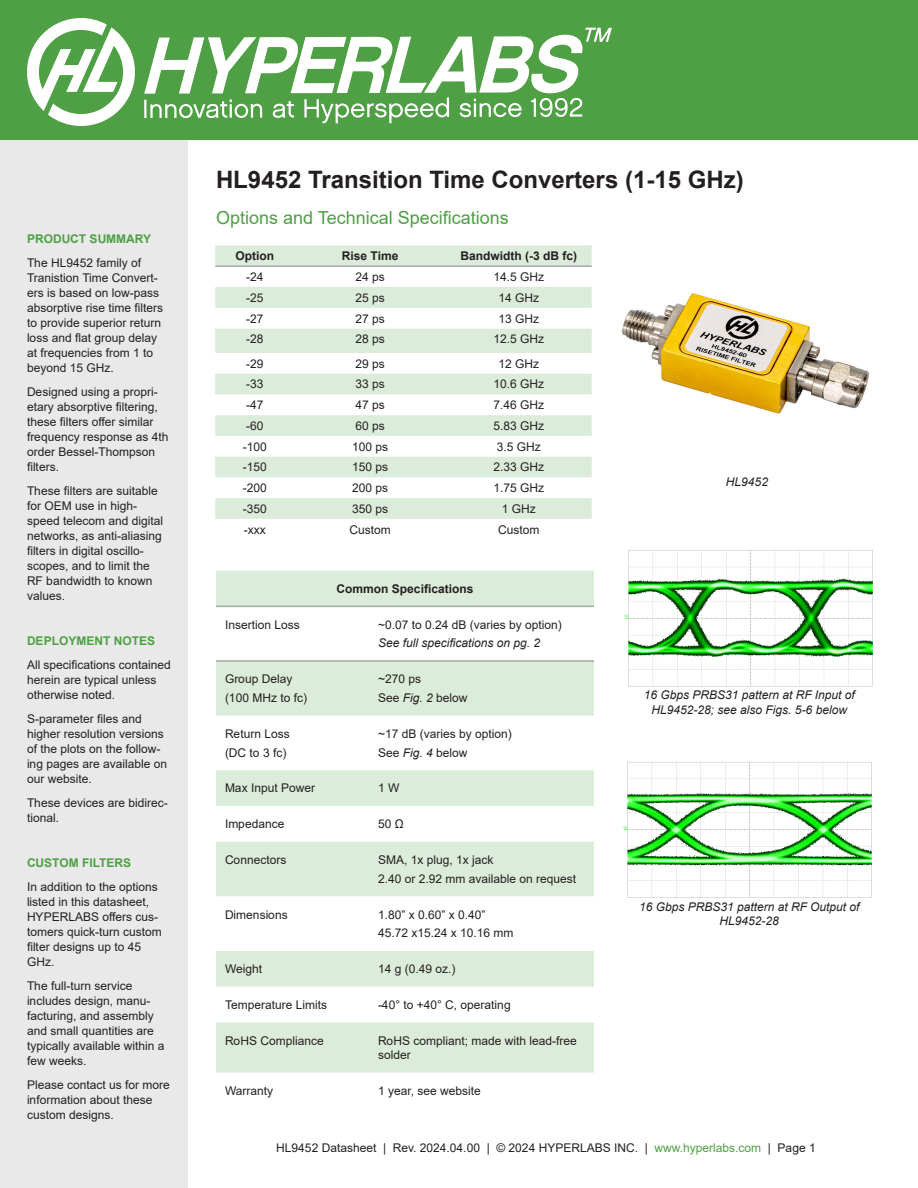
<style>
.page{position:relative;width:918px;height:1188px;background:#fff}
.page>*{position:absolute;margin:0;border:0;box-sizing:border-box;transform-origin:0 0}
.DS_Par_Header{font:700 24px "Arial";color:#231f20}
.DS_Par_Header-2{font:18px "Arial";color:#4f9e45}
.DS_Par_Inset{font:12px/15px "Arial";color:#231f20}
.DS_Par_Specs{font:12px/14.4px "Arial";color:#231f20}
.DS_Par_Specs_Center{font:12px "Arial";color:#231f20}
.DS_Par_Caption{font:italic 12px/14.4px "Arial";color:#231f20;text-align:center}
.DS_Par_Specs_Center-2{font:700 12px "Arial";color:#231f20}
.DS_Par_Inset-2{font:700 12px "Arial";color:#4f9f45}
.DS_Par_Specs-2{font:italic 12px "Arial";color:#231f20}
.s1{font-style:italic}
.s2{color:#4f9e45}
</style>
<div class="page">
<div style="left:0;top:1px;width:188px;height:1187px;background:#e9e9e9"></div>
<div style="left:0;top:0;width:918px;height:140px;background:#4f9f45"></div>
<svg style="left:27px;top:18px;width:108px;height:108px"></svg>
<svg style="left:144px;top:28px;width:468px;height:96px"></svg>
<svg style="left:216px;top:571px;width:378px;height:502px;fill:#dcecda"></svg>
<hr style="left:216px;top:606px;width:153px;height:1px;background:#a8a9ad">
<hr style="left:369px;top:606px;width:225px;height:1px;background:#a8a9ad">
<hr style="left:216px;top:660px;width:153px;height:2px;background:#a8a9ad">
<hr style="left:369px;top:660px;width:225px;height:2px;background:#a8a9ad">
<svg style="left:215px;top:245px;width:377px;height:274px;fill:#dcecda"></svg>
<hr style="left:215px;top:265px;width:80px;height:2px;background:#a8a9ad">
<hr style="left:295px;top:265px;width:151px;height:2px;background:#a8a9ad">
<hr style="left:446px;top:265px;width:146px;height:2px;background:#a8a9ad">
<img style="left:621px;top:293px;width:249px;height:121px">
<img style="left:624px;top:550px;width:249px;height:136px">
<img style="left:623px;top:762px;width:249px;height:136px">
<p class="DS_Par_Inset-2" style="left:27px;top:230px;width:126px">PRODUCT SUMMARY</p>
<p class="DS_Par_Inset" style="left:27px;top:255px;width:138px">The HL9452 family of<br>Tranistion Time Convert&shy;ers is based on low-pass absorptive rise time filters to provide superior return loss and flat group delay at frequencies from 1 to beyond 15 GHz.</p>
<p class="DS_Par_Inset" style="left:27px;top:384px;width:143px">Designed using a propri&shy;etary absorptive filtering, these filters offer similar frequency response as 4th order Bessel-Thompson filters.</p>
<p class="DS_Par_Inset" style="left:27px;top:483px;width:138px">These filters are suitable for OEM use in high&shy;speed telecom and digital networks, as anti-aliasing filters in digital oscillo&shy;scopes, and to limit the<br>RF bandwidth to known values.</p>
<p class="DS_Par_Inset-2" style="left:27px;top:632px;width:130px">DEPLOYMENT NOTES</p>
<p class="DS_Par_Inset" style="left:27px;top:657px;width:145px">All specifications contained herein are typical unless otherwise noted.</p>
<p class="DS_Par_Inset" style="left:27px;top:711px;width:142px">S-parameter files and higher resolution versions of the plots on the follow&shy;ing pages are available on our website.</p>
<p class="DS_Par_Inset" style="left:27px;top:795px;width:142px">These devices are bidirec&shy;tional.</p>
<p class="DS_Par_Inset-2" style="left:27px;top:854px;width:106px">CUSTOM FILTERS</p>
<p class="DS_Par_Inset" style="left:27px;top:879px;width:136px">In addition to the options listed in this datasheet,<br>HYPERLABS offers cus&shy;tomers quick-turn custom filter designs up to 45<br>GHz.</p>
<p class="DS_Par_Inset" style="left:27px;top:978px;width:139px">The full-turn service includes design, manu&shy;facturing, and assembly and small quantities are typically available within a few weeks.</p>
<p class="DS_Par_Inset" style="left:27px;top:1077px;width:144px">Please contact us for more information about these custom designs.</p>
<p class="DS_Par_Header" style="left:216px;top:163px;width:529px">HL9452 Transition Time Converters (1-15 GHz)</p>
<p class="DS_Par_Header-2" style="left:216px;top:206px;width:294px">Options and Technical Specifications</p>
<p class="DS_Par_Specs_Center-2" style="left:236px;top:247px;width:40px">Option</p>
<p class="DS_Par_Specs_Center-2" style="left:342px;top:247px;width:58px">Rise Time</p>
<p class="DS_Par_Specs_Center-2" style="left:460px;top:247px;width:118px">Bandwidth (-3 dB fc)</p>
<p class="DS_Par_Specs_Center" style="left:246px;top:268px;width:19px">-24</p>
<p class="DS_Par_Specs_Center" style="left:356px;top:268px;width:31px">24 ps</p>
<p class="DS_Par_Specs_Center" style="left:493px;top:268px;width:52px">14.5 GHz</p>
<p class="DS_Par_Specs_Center" style="left:246px;top:289px;width:19px">-25</p>
<p class="DS_Par_Specs_Center" style="left:356px;top:289px;width:31px">25 ps</p>
<p class="DS_Par_Specs_Center" style="left:498px;top:289px;width:42px">14 GHz</p>
<p class="DS_Par_Specs_Center" style="left:246px;top:310px;width:19px">-27</p>
<p class="DS_Par_Specs_Center" style="left:356px;top:310px;width:31px">27 ps</p>
<p class="DS_Par_Specs_Center" style="left:498px;top:310px;width:42px">13 GHz</p>
<p class="DS_Par_Specs_Center" style="left:246px;top:331px;width:19px">-28</p>
<p class="DS_Par_Specs_Center" style="left:356px;top:331px;width:31px">28 ps</p>
<p class="DS_Par_Specs_Center" style="left:493px;top:331px;width:52px">12.5 GHz</p>
<p class="DS_Par_Specs_Center" style="left:246px;top:355px;width:19px">-29</p>
<p class="DS_Par_Specs_Center" style="left:356px;top:355px;width:31px">29 ps</p>
<p class="DS_Par_Specs_Center" style="left:498px;top:355px;width:42px">12 GHz</p>
<p class="DS_Par_Specs_Center" style="left:246px;top:376px;width:19px">-33</p>
<p class="DS_Par_Specs_Center" style="left:356px;top:376px;width:31px">33 ps</p>
<p class="DS_Par_Specs_Center" style="left:493px;top:376px;width:52px">10.6 GHz</p>
<p class="DS_Par_Specs_Center" style="left:246px;top:397px;width:19px">-47</p>
<p class="DS_Par_Specs_Center" style="left:356px;top:397px;width:31px">47 ps</p>
<p class="DS_Par_Specs_Center" style="left:493px;top:397px;width:52px">7.46 GHz</p>
<p class="DS_Par_Specs_Center" style="left:246px;top:417px;width:19px">-60</p>
<p class="DS_Par_Specs_Center" style="left:356px;top:417px;width:31px">60 ps</p>
<p class="DS_Par_Specs_Center" style="left:493px;top:417px;width:52px">5.83 GHz</p>
<p class="DS_Par_Specs_Center" style="left:243px;top:438px;width:26px">-100</p>
<p class="DS_Par_Specs_Center" style="left:352px;top:438px;width:38px">100 ps</p>
<p class="DS_Par_Specs_Center" style="left:497px;top:438px;width:46px">3.5 GHz</p>
<p class="DS_Par_Specs_Center" style="left:243px;top:459px;width:26px">-150</p>
<p class="DS_Par_Specs_Center" style="left:352px;top:459px;width:38px">150 ps</p>
<p class="DS_Par_Specs_Center" style="left:493px;top:459px;width:52px">2.33 GHz</p>
<p class="DS_Par_Specs_Center" style="left:243px;top:480px;width:26px">-200</p>
<p class="DS_Par_Specs_Center" style="left:352px;top:480px;width:38px">200 ps</p>
<p class="DS_Par_Specs_Center" style="left:493px;top:480px;width:52px">1.75 GHz</p>
<p class="DS_Par_Specs_Center" style="left:243px;top:500px;width:26px">-350</p>
<p class="DS_Par_Specs_Center" style="left:352px;top:500px;width:38px">350 ps</p>
<p class="DS_Par_Specs_Center" style="left:502px;top:500px;width:36px">1 GHz</p>
<p class="DS_Par_Specs_Center" style="left:244px;top:521px;width:23px">-xxx</p>
<p class="DS_Par_Specs_Center" style="left:350px;top:521px;width:43px">Custom</p>
<p class="DS_Par_Specs_Center" style="left:498px;top:521px;width:43px">Custom</p>
<p class="DS_Par_Specs_Center-2" style="left:337px;top:580px;width:138px">Common Specifications</p>
<p class="DS_Par_Specs" style="left:225px;top:617px;width:76px">Insertion Loss</p>
<p class="DS_Par_Specs" style="left:378px;top:617px;width:185px">~0.07 to 0.24 dB (varies by option)</p>
<p class="DS_Par_Specs-2" style="left:378px;top:635px;width:164px">See full specifications on pg. 2</p>
<p class="DS_Par_Specs" style="left:225px;top:672px;width:69px">Group Delay</p>
<p class="DS_Par_Specs" style="left:225px;top:691px;width:84px">(100 MHz to fc)</p>
<p class="DS_Par_Specs" style="left:378px;top:672px;width:45px">~270 ps</p>
<p class="DS_Par_Specs" style="left:378px;top:691px;width:91px">See <span class="s1">Fig. 2</span> below</p>
<p class="DS_Par_Specs" style="left:225px;top:726px;width:66px">Return Loss</p>
<p class="DS_Par_Specs" style="left:225px;top:745px;width:63px">(DC to 3 fc)</p>
<p class="DS_Par_Specs" style="left:378px;top:726px;width:135px">~17 dB (varies by option)</p>
<p class="DS_Par_Specs" style="left:378px;top:745px;width:91px">See <span class="s1">Fig. 4</span> below</p>
<p class="DS_Par_Specs" style="left:225px;top:781px;width:92px">Max Input Power</p>
<p class="DS_Par_Specs" style="left:378px;top:781px;width:23px">1 W</p>
<p class="DS_Par_Specs" style="left:225px;top:817px;width:61px">Impedance</p>
<p class="DS_Par_Specs" style="left:378px;top:817px;width:27px">50 Ω</p>
<p class="DS_Par_Specs" style="left:225px;top:852px;width:63px">Connectors</p>
<p class="DS_Par_Specs" style="left:378px;top:852px;width:117px">SMA, 1x plug, 1x jack</p>
<p class="DS_Par_Specs" style="left:378px;top:871px;width:200px">2.40 or 2.92 mm available on request</p>
<p class="DS_Par_Specs" style="left:225px;top:907px;width:64px">Dimensions</p>
<p class="DS_Par_Specs" style="left:378px;top:907px;width:109px">1.80” x 0.60” x 0.40”</p>
<p class="DS_Par_Specs" style="left:378px;top:926px;width:137px">45.72 x15.24 x 10.16 mm</p>
<p class="DS_Par_Specs" style="left:225px;top:962px;width:39px">Weight</p>
<p class="DS_Par_Specs" style="left:378px;top:962px;width:79px">14 g (0.49 oz.)</p>
<p class="DS_Par_Specs" style="left:225px;top:997px;width:104px">Temperature Limits</p>
<p class="DS_Par_Specs" style="left:378px;top:997px;width:134px">-40° to +40° C, operating</p>
<p class="DS_Par_Specs" style="left:225px;top:1033px;width:100px">RoHS Compliance</p>
<p class="DS_Par_Specs" style="left:378px;top:1033px;width:200px">RoHS compliant; made with lead-free solder</p>
<p class="DS_Par_Specs" style="left:225px;top:1083px;width:50px">Warranty</p>
<p class="DS_Par_Specs" style="left:378px;top:1083px;width:104px">1 year, see website</p>
<p class="DS_Par_Caption" style="left:726px;top:475px;width:44px">HL9452</p>
<p class="DS_Par_Caption" style="left:644px;top:688px;width:213px">16 Gbps PRBS31 pattern at RF Input of<br>HL9452-28; see also Figs. 5-6 below</p>
<p class="DS_Par_Caption" style="left:639px;top:900px;width:222px">16 Gbps PRBS31 pattern at RF Output of<br>HL9452-28</p>
<p class="DS_Par_Inset" style="left:276px;top:1140px;width:541px">HL9452 Datasheet | Rev. 2024.04.00 | © 2024 HYPERLABS INC. | <span class="s2">www.hyperlabs.com</span> | Page 1</p>
</div>
